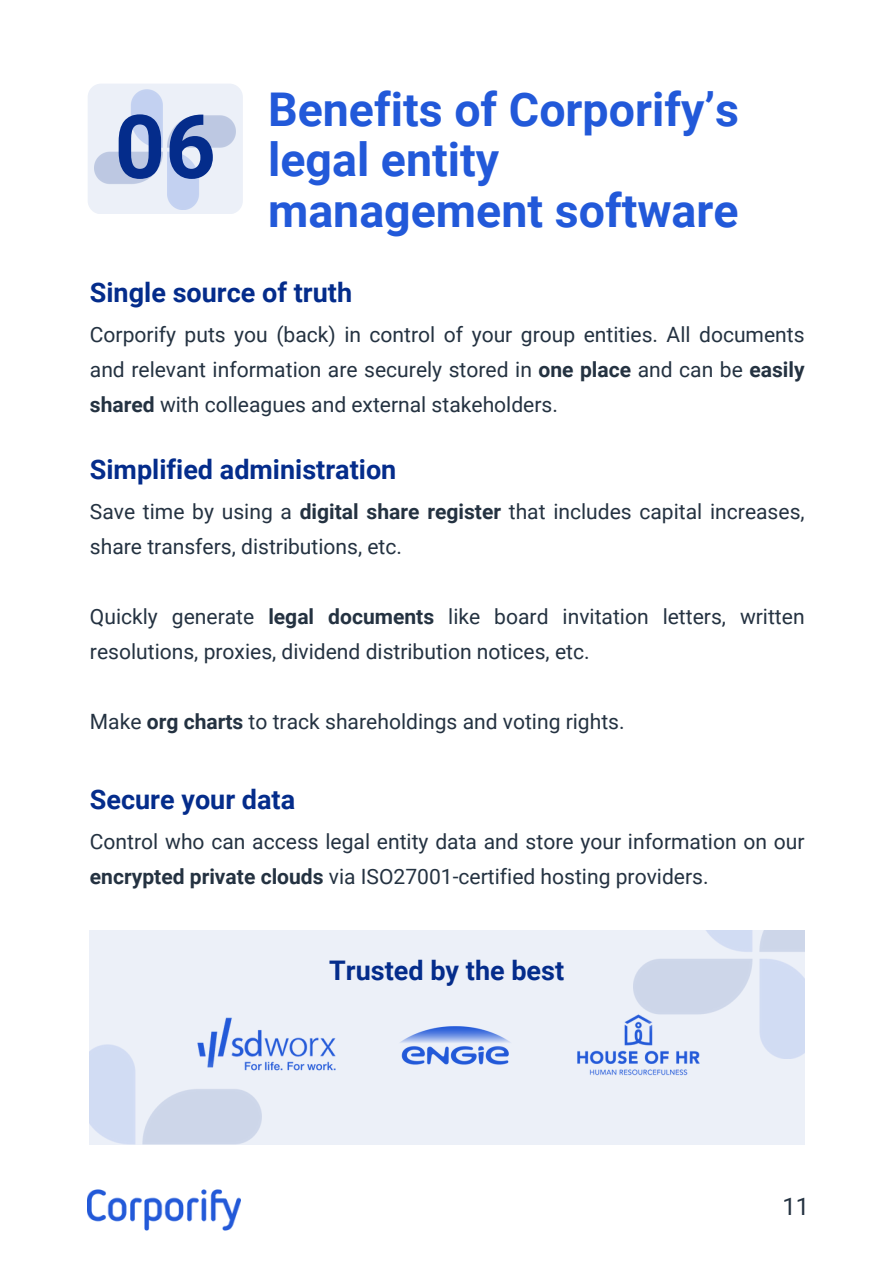
<style>
.page{position:relative;width:893px;height:1264px;background:#fff}
.page>*{position:absolute;margin:0;border:0;box-sizing:border-box;transform-origin:0 0}
.t1{font:700 88.35px "Roboto";color:#042c8b}
.t2{font:700 46.5px/50.7px "Roboto";color:#2259d9}
.t3{font:700 27px "Roboto";color:#042c8b}
.t4{font:24px "Roboto";color:#243241}
.t5{font:21px/34.8px "Roboto";color:#243241}
.s1{font-weight:700}
</style>
<div class="page">
<div style="left:88px;top:84px;width:155px;height:130px;background:#ecf0f8;border-radius:13px"></div>
<img style="left:94px;top:89px;width:142px;height:121px">
<div style="left:90px;top:930px;width:714px;height:214px;background:#ecf0f8"></div>
<img style="left:88px;top:1189px;width:153px;height:42px">
<img style="left:90px;top:1044px;width:171px;height:100px">
<img style="left:633px;top:930px;width:171px;height:128px">
<img style="left:193px;top:1017px;width:143px;height:55px">
<img style="left:400px;top:1026px;width:111px;height:39px">
<img style="left:577px;top:1012px;width:122px;height:64px">
<h1 class="t1" style="left:114px;top:96px;width:103px">06</h1>
<h2 class="t2" style="left:268px;top:84px;width:472px">Benefits of Corporify’s legal entity management software</h2>
<p class="t3" style="left:90px;top:277px;width:264px">Single source of truth</p>
<p class="t5" style="left:90px;top:317px;width:716px;text-align:justify">Corporify puts you (back) in control of your group entities. All documents and relevant information are securely stored in <span class="s1">one place</span> and can be <span class="s1">easily shared</span> with colleagues and external stakeholders.</p>
<p class="t3" style="left:90px;top:454px;width:308px">Simplified administration</p>
<p class="t5" style="left:90px;top:495px;width:716px">Save time by using a <span class="s1">digital share register</span> that includes capital increases, share transfers, distributions, etc.</p>
<p class="t5" style="left:90px;top:599px;width:716px">Quickly generate <span class="s1">legal documents</span> like board invitation letters, written resolutions, proxies, dividend distribution notices, etc.</p>
<p class="t5" style="left:90px;top:704px;width:536px">Make <span class="s1">org charts</span> to track shareholdings and voting rights.</p>
<p class="t3" style="left:90px;top:783px;width:207px">Secure your data</p>
<p class="t5" style="left:90px;top:824px;width:716px">Control who can access legal entity data and store your information on our <span class="s1">encrypted private clouds</span> via ISO27001-certified hosting providers.</p>
<p class="t3" style="left:329px;top:955px;width:236px">Trusted by the best</p>
<p class="t4" style="left:782px;top:1193px;width:28px">11</p>
</div>
